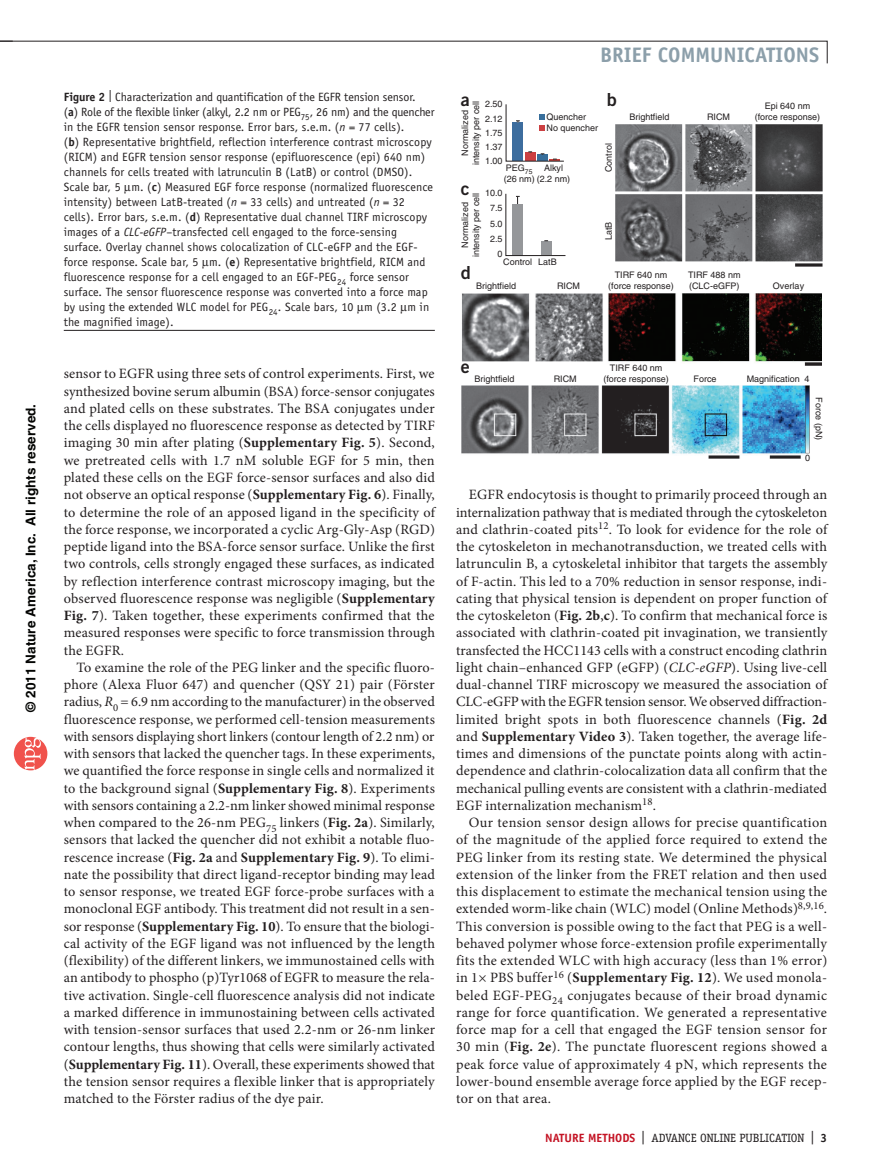
<style>
.page{position:relative;width:891px;height:1175px;background:#fff}
.page>*{position:absolute;margin:0;border:0;box-sizing:border-box;transform-origin:0 0}
.t1{font:700 21px "Officina Sans Std";color:#8c9faa}
.t2{font:18px "Trade Gothic LT Std Bd 2";color:#231f20}
.pPara{font:14.25px/17.2px "Minion Pro";letter-spacing:.01em;color:#231f20;text-align:justify}
.t3{font:700 13.5px "Helvetica";color:#040503}
.pFigureCaption{font:12px/15px "Officina Sans Std";letter-spacing:.01em;color:#231f20}
.t4{font:12px "Officina Serif Std";color:#231f20}
.t5{font:9px/10.8px "Helvetica LT Std";color:#231f20;text-align:center}
.s1{font-weight:700}
.s2{font-style:italic}
.s3{font-family:"Trade Gothic LT Std Bd 2";font-size:18px}
.s4{font-family:"Officina Sans Std";font-weight:700;color:#c41324}
.s5{font-size:13.5px}
</style>
<div class="page">
<svg style="left:14px;top:737px;width:33px;height:33px"></svg>
<svg style="left:0;top:40px;width:828px;height:24px"></svg>
<img style="left:462px;top:385px;width:347px;height:73px">
<img style="left:616px;top:124px;width:207px;height:142px">
<img style="left:462px;top:293px;width:360px;height:72px">
<svg style="left:505px;top:104px;width:59px;height:58px"></svg>
<svg style="left:505px;top:193px;width:61px;height:63px"></svg>
<hr style="left:64px;top:330px;width:371px;height:1px;background:#231f20">
<p class="t3" style="left:23px;top:712px;width:309px;rotate:-90deg">© 2011 Nature America, Inc. All rights reserved.</p>
<p class="pFigureCaption" style="left:64px;top:89px;width:372px"><span class="s1">FIGURE 2</span> | Characterization and quantification of the EGFR tension sensor.<br>(<span class="s1">A</span>) Role of the flexible linker (alkyl, 2.2 nm or PEG<sub>75</sub>, 26 nm) and the quencher in the EGFR tension sensor response. Error bars, s.e.m. (<span class="s2">n</span> = 77 cells).<br>(<span class="s1">B</span>) Representative brightfield, reflection interference contrast microscopy (RICM) and EGFR tension sensor response (epifluorescence (epi) 640 nm) channels for cells treated with latrunculin B (LatB) or control (DMSO).<br>Scale bar, 5 m. (<span class="s1">C</span>) Measured EGF force response (normalized fluorescence intensity) between LatB-treated (<span class="s2">n</span> = 33 cells) and untreated (<span class="s2">n</span> = 32 cells). Error bars, s.e.m. (<span class="s1">D</span>) Representative dual channel TIRF microscopy images of a <span class="s2">CLC-eGFP</span>–transfected cell engaged to the force-sensing surface. Overlay channel shows colocalization of CLC-eGFP and the EGF&shy;force response. Scale bar, 5 m. (<span class="s1">E</span>) Representative brightfield, RICM and fluorescence response for a cell engaged to an EGF-PEG<sub>24</sub> force sensor surface. The sensor fluorescence response was converted into a force map by using the extended WLC model for PEG<sub>24</sub>. Scale bars, 10 m (3.2 m in the magnified image).</p>
<p class="pPara" style="left:64px;top:365px;width:373px">sensor to EGFR using three sets of control experiments. First, we synthesized bovine serum albumin (BSA) force-sensor conjugates and plated cells on these substrates. The BSA conjugates under the cells displayed no fluorescence response as detected by TIRF imaging 30 min after plating (<span class="s1">Supplementary Fig. 5</span>). Second, we pretreated cells with 1.7 nM soluble EGF for 5 min, then plated these cells on the EGF force-sensor surfaces and also did not observe an optical response (<span class="s1">Supplementary Fig. 6</span>). Finally, to determine the role of an apposed ligand in the specificity of the force response, we incorporated a cyclic Arg-Gly-Asp (RGD) peptide ligand into the BSA-force sensor surface. Unlike the first two controls, cells strongly engaged these surfaces, as indicated by reflection interference contrast microscopy imaging, but the observed fluorescence response was negligible (<span class="s1">Supplementary Fig. 7</span>). Taken together, these experiments confirmed that the measured responses were specific to force transmission through the EGFR.</p>
<p class="pPara" style="left:64px;top:658px;width:373px;text-indent:13px">To examine the role of the PEG linker and the specific fluoro&shy;phore (Alexa Fluor 647) and quencher (QSY 21) pair (Förster radius, <span class="s2">R</span><sub>0</sub> = 6.9 nm according to the manufacturer) in the observed fluorescence response, we performed cell-tension measurements with sensors displaying short linkers (contour length of 2.2 nm) or with sensors that lacked the quencher tags. In these experiments, we quantified the force response in single cells and normalized it to the background signal (<span class="s1">Supplementary Fig. 8</span>). Experiments with sensors containing a 2.2-nm linker showed minimal response when compared to the 26-nm PEG<sub>75</sub> linkers (<span class="s1">Fig. 2a</span>). Similarly, sensors that lacked the quencher did not exhibit a notable fluo&shy;rescence increase (<span class="s1">Fig. 2a</span> and <span class="s1">Supplementary Fig. 9</span>). To elimi&shy;nate the possibility that direct ligand-receptor binding may lead to sensor response, we treated EGF force-probe surfaces with a monoclonal EGF antibody. This treatment did not result in a sen&shy;sor response (<span class="s1">Supplementary Fig. 10</span>). To ensure that the biologi&shy;cal activity of the EGF ligand was not influenced by the length (flexibility) of the different linkers, we immunostained cells with an antibody to phospho (p)Tyr1068 of EGFR to measure the rela&shy;tive activation. Single-cell fluorescence analysis did not indicate a marked difference in immunostaining between cells activated with tension-sensor surfaces that used 2.2-nm or 26-nm linker contour lengths, thus showing that cells were similarly activated (<span class="s1">Supplementary Fig. 11</span>). Overall, these experiments showed that the tension sensor requires a flexible linker that is appropriately matched to the Förster radius of the dye pair.</p>
<p class="t1" style="left:600px;top:42px;width:220px">BRIEF COMMUNICATIONS</p>
<p class="t2" style="left:607px;top:88px;width:12px">b</p>
<p class="t5" style="left:603px;top:172px;width:31px;rotate:-90deg">Control</p>
<p class="t2" style="left:461px;top:88px;width:10px">a</p>
<p class="t5" style="left:485px;top:99px;width:19px">2.50</p>
<p class="t5" style="left:460px;top:165px;width:66px;rotate:-90deg">Normalized intensity per cell</p>
<p class="t5" style="left:629px;top:111px;width:42px">Brightfield</p>
<p class="t5" style="left:707px;top:111px;width:24px">RICM</p>
<p class="t5" style="left:755px;top:100px;width:67px">Epi 640 nm (force response)</p>
<p class="t5" style="left:547px;top:112px;width:41px">Quencher</p>
<p class="t5" style="left:485px;top:113px;width:19px">2.12</p>
<p class="t5" style="left:547px;top:123px;width:53px">No quencher</p>
<p class="t5" style="left:485px;top:127px;width:19px">1.75</p>
<p class="t5" style="left:485px;top:141px;width:19px">1.37</p>
<p class="t5" style="left:485px;top:156px;width:19px">1.00</p>
<p class="t5" style="left:506px;top:163px;width:28px">PEG<sub>75</sub></p>
<p class="t5" style="left:504px;top:163px;width:68px;text-align:left;text-indent:40px">Alkyl (26 nm) (2.2 nm)</p>
<p class="t5" style="left:490px;top:185px;width:14px;line-height:15.5px;text-align:justify;text-indent:-29px"><span class="s3">c</span> 10.0<br>7.5<br>5.0<br>2.5</p>
<p class="t5" style="left:498px;top:249px;width:7px">0</p>
<p class="t5" style="left:460px;top:257px;width:66px;rotate:-90deg">Normalized intensity per cell</p>
<p class="t5" style="left:603px;top:240px;width:20px;rotate:-90deg">LatB</p>
<p class="t5" style="left:503px;top:257px;width:55px">Control LatB</p>
<p class="t2" style="left:461px;top:261px;width:12px">d</p>
<p class="t5" style="left:476px;top:280px;width:42px">Brightfield</p>
<p class="t5" style="left:557px;top:280px;width:24px">RICM</p>
<p class="t5" style="left:608px;top:270px;width:67px">TIRF 640 nm (force response)</p>
<p class="t5" style="left:688px;top:270px;width:54px;text-align:left">TIRF 488 nm (CLC-eGFP)</p>
<p class="t5" style="left:773px;top:280px;width:33px">Overlay</p>
<p class="t2" style="left:461px;top:355px;width:10px">e</p>
<p class="t5" style="left:475px;top:373px;width:42px">Brightfield</p>
<p class="t5" style="left:554px;top:373px;width:24px">RICM</p>
<p class="t5" style="left:603px;top:362px;width:67px">TIRF 640 nm (force response)</p>
<p class="t5" style="left:694px;top:373px;width:25px">Force</p>
<p class="t5" style="left:747px;top:373px;width:64px">Magnification 4</p>
<p class="t5" style="left:824px;top:397px;width:45px;rotate:90deg">Force (pN)</p>
<p class="t5" style="left:805px;top:452px;width:7px">0</p>
<p class="pPara" style="left:456px;top:486px;width:373px;text-indent:13px">EGFR endocytosis is thought to primarily proceed through an internalization pathway that is mediated through the cytoskeleton and clathrin-coated pits<sup>12</sup>. To look for evidence for the role of the cytoskeleton in mechanotransduction, we treated cells with latrunculin B, a cytoskeletal inhibitor that targets the assembly of F-actin. This led to a 70% reduction in sensor response, indi&shy;cating that physical tension is dependent on proper function of the cytoskeleton (<span class="s1">Fig. 2b</span>,<span class="s1">c</span>). To confirm that mechanical force is associated with clathrin-coated pit invagination, we transiently transfected the HCC1143 cells with a construct encoding clathrin light chain–enhanced GFP (eGFP) (<span class="s2">CLC-eGFP</span>). Using live-cell dual-channel TIRF microscopy we measured the association of CLC-eGFP with the EGFR tension sensor. We observed diffraction&shy;limited bright spots in both fluorescence channels (<span class="s1">Fig. 2d </span>and <span class="s1">Supplementary Video 3</span>). Taken together, the average life&shy;times and dimensions of the punctate points along with actin&shy;dependence and clathrin-colocalization data all confirm that the mechanical pulling events are consistent with a clathrin-mediated EGF internalization mechanism<sup>18</sup>.</p>
<p class="pPara" style="left:456px;top:814px;width:373px;text-indent:13px">Our tension sensor design allows for precise quantification of the magnitude of the applied force required to extend the PEG linker from its resting state. We determined the physical extension of the linker from the FRET relation and then used this displacement to estimate the mechanical tension using the extended worm-like chain (WLC) model (Online Methods)<sup>8,9,16</sup>.<br>This conversion is possible owing to the fact that PEG is a well&shy;behaved polymer whose force-extension profile experimentally fits the extended WLC with high accuracy (less than 1% error) in 1× PBS buffer<sup>16</sup> (<span class="s1">Supplementary Fig. 12</span>). We used monola&shy;beled EGF-PEG<sub>24</sub> conjugates because of their broad dynamic range for force quantification. We generated a representative force map for a cell that engaged the EGF tension sensor for 30 min (<span class="s1">Fig. 2e</span>). The punctate fluorescent regions showed a peak force value of approximately 4 pN, which represents the lower-bound ensemble average force applied by the EGF recep&shy;tor on that area.</p>
<p class="t4" style="left:545px;top:1130px;width:271px"><span class="s4">NATURE METHODS</span> <span class="s5">|</span> ADVANCE ONLINE PUBLICATION <span class="s5">|</span></p>
</div>
